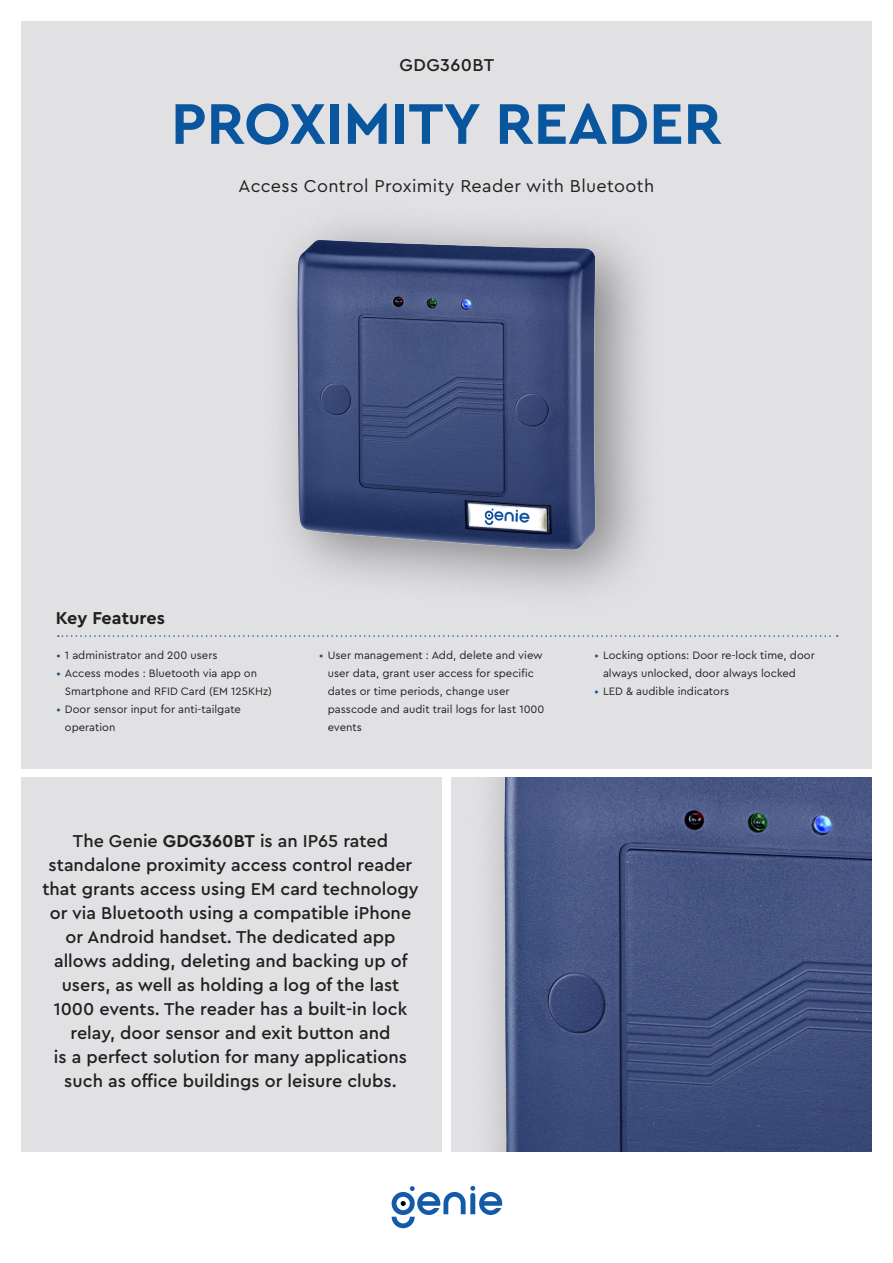
<style>
.page{position:relative;width:893px;height:1263px;background:#fff}
.page>*{position:absolute;margin:0;border:0;box-sizing:border-box;transform-origin:0 0}
.t1{font:700 60px "Cera Pro";color:#09559e}
.t2{font:500 18px/24px "Cera Pro";color:#231f20;text-align:center}
.t3{font:18px "Cera Pro";letter-spacing:.02em;color:#231f20}
.t4{font:700 18px "Cera Pro";color:#231f20}
.t5{font:500 18px "Cera Pro";letter-spacing:.025em;color:#231f20}
.t6{font:11.25px/18px "Cera Pro";color:#231f20}
.s1{color:#09559e}
.s2{font-weight:700}
</style>
<div class="page">
<div style="left:21px;top:21px;width:851px;height:748px;background:#e1e1e4"></div>
<div style="left:21px;top:777px;width:421px;height:374px;background:#e1e1e4"></div>
<svg style="left:392px;top:1186px;width:110px;height:42px"></svg>
<svg style="left:58px;top:635px;width:780px;height:2px"></svg>
<div style="left:260px;top:200px;width:406px;height:416px;background:#231f20;opacity:.48"></div>
<img style="left:270px;top:212px;width:357px;height:367px">
<img style="left:452px;top:777px;width:420px;height:374px">
<p class="t5" style="left:400px;top:53px;width:96px">GDG360BT</p>
<p class="t1" style="left:171px;top:84px;width:552px">PROXIMITY READER</p>
<p class="t3" style="left:239px;top:174px;width:417px">Access Control Proximity Reader with Bluetooth</p>
<p class="t4" style="left:56px;top:606px;width:111px">Key Features</p>
<p class="t6" style="left:56px;top:645px;width:163px"><span class="s1">•</span> 1 administrator and 200 users</p>
<p class="t6" style="left:65px;top:663px;width:209px;text-indent:-9px"><span class="s1">•</span> Access modes : Bluetooth via app on<br>Smartphone and RFID Card (EM 125KHz)</p>
<p class="t6" style="left:65px;top:699px;width:178px;text-indent:-9px"><span class="s1">•</span> Door sensor input for anti-tailgate operation</p>
<p class="t6" style="left:328px;top:645px;width:218px;text-indent:-9px"><span class="s1">•</span> User management : Add, delete and view user data, grant user access for specific dates or time periods, change user passcode and audit trail logs for last 1000 events</p>
<p class="t6" style="left:603px;top:645px;width:213px;text-indent:-9px"><span class="s1">•</span> Locking options: Door re-lock time, door always unlocked, door always locked</p>
<p class="t6" style="left:594px;top:681px;width:136px"><span class="s1">•</span> LED &amp; audible indicators</p>
<p class="t2" style="left:42px;top:828px;width:378px">The Genie <span class="s2">GDG360BT</span> is an IP65 rated standalone proximity access control reader that grants access using EM card technology or via Bluetooth using a compatible iPhone or Android handset. The dedicated app allows adding, deleting and backing up of users, as well as holding a log of the last 1000 events. The reader has a built-in lock relay, door sensor and exit button and</p>
<p class="t2" style="left:54px;top:1044px;width:355px">is a perfect solution for many applications such as office buildings or leisure clubs.</p>
</div>
